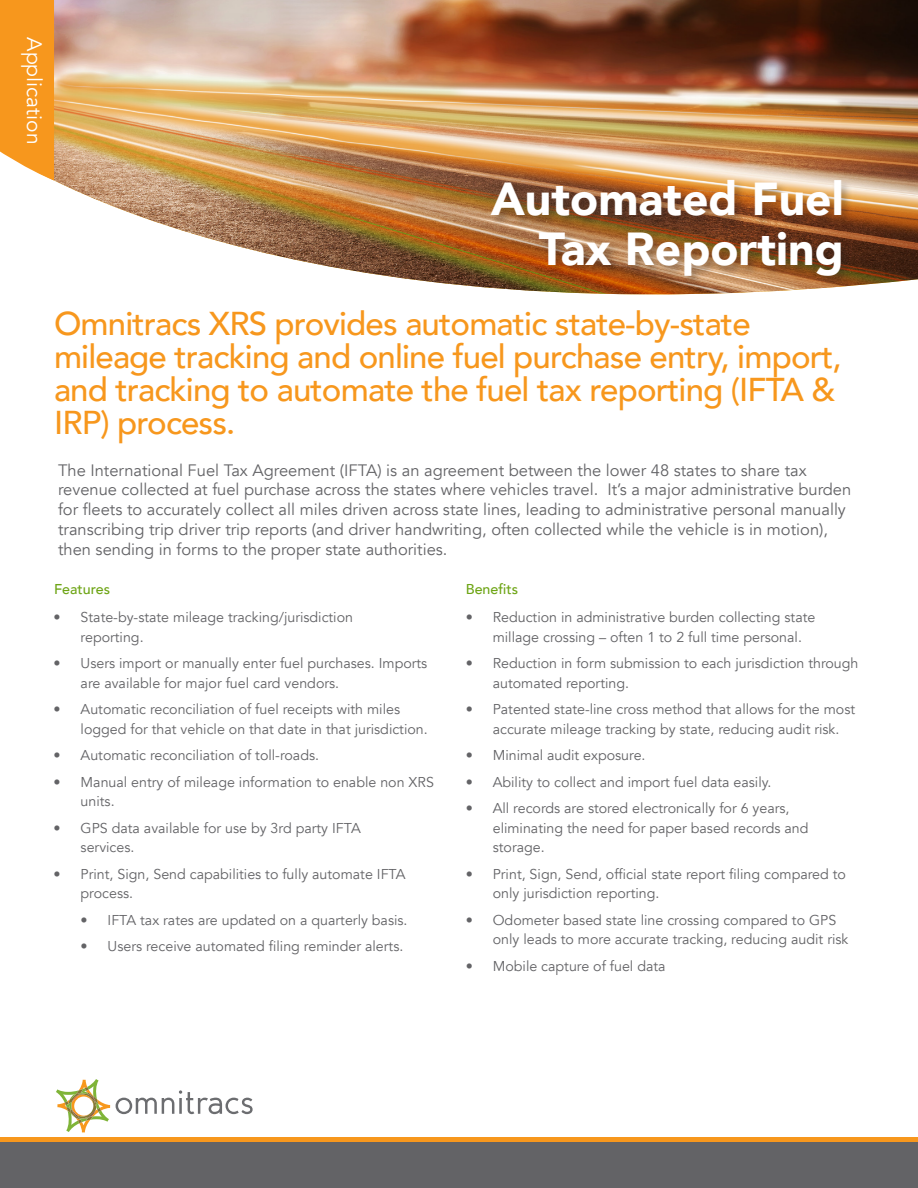
<style>
.page{position:relative;width:918px;height:1188px;background:#fff}
.page>*{position:absolute;margin:0;border:0;box-sizing:border-box;transform-origin:0 0}
.title_value_prop_-_h{font:900 46.2px "Avenir";color:#fff}
.t1{font:500 33px/33px "Avenir";letter-spacing:-.025em;color:#f7971d}
.t2{font:21px "Avenir";color:#fff}
.Intro{font:16.5px/19.8px "Avenir";color:#636366}
.t3{font:14.25px/19.5px "Avenir";color:#636366}
.subhead{font:500 14.25px "Avenir";color:#6ea516}
</style>
<div class="page">
<img style="left:54px;top:0;width:864px;height:295px">
<svg style="left:0;top:0;width:54px;height:181px;background:#f79f2e"></svg>
<div style="left:488px;top:179px;width:365px;height:109px;background:#231f20;opacity:.35"></div>
<svg style="left:116px;top:1090px;width:137px;height:24px"></svg>
<svg style="left:56px;top:1079px;width:54px;height:53px"></svg>
<div style="left:0;top:1137px;width:918px;height:5px;background:#f7971d"></div>
<div style="left:0;top:1142px;width:918px;height:46px;background:#636366"></div>
<p class="t2" style="left:47px;top:37px;width:109px;rotate:90deg">Application</p>
<p class="title_value_prop_-_h" style="left:491px;top:160px;width:355px">Automated Fuel</p>
<p class="title_value_prop_-_h" style="left:539px;top:209px;width:306px">Tax Reporting</p>
<p class="t1" style="left:54px;top:305px;width:789px">Omnitracs XRS provides automatic state-by-state mileage tracking and online fuel purchase entry, import, and tracking to automate the fuel tax reporting (IFTA &amp; IRP) process.</p>
<p class="Intro" style="left:58px;top:460px;width:795px">The International Fuel Tax Agreement (IFTA) is an agreement between the lower 48 states to share tax revenue collected at fuel purchase across the states where vehicles travel. It’s a major administrative burden for fleets to accurately collect all miles driven across state lines, leading to administrative personal manually transcribing trip driver trip reports (and driver handwriting, often collected while the vehicle is in motion), then sending in forms to the proper state authorities.</p>
<p class="subhead" style="left:54px;top:577px;width:57px">Features</p>
<p class="subhead" style="left:466px;top:577px;width:54px">Benefits</p>
<p class="t3" style="left:493px;top:608px;width:324px;text-indent:-27px">• Reduction in administrative burden collecting state millage crossing – often 1 to 2 full time personal.</p>
<p class="t3" style="left:493px;top:654px;width:367px;text-indent:-27px">• Reduction in form submission to each jurisdiction through automated reporting.</p>
<p class="t3" style="left:493px;top:700px;width:364px;text-indent:-27px">• Patented state-line cross method that allows for the most accurate mileage tracking by state, reducing audit risk.</p>
<p class="t3" style="left:466px;top:746px;width:181px">• Minimal audit exposure.</p>
<p class="t3" style="left:466px;top:772px;width:307px">• Ability to collect and import fuel data easily.</p>
<p class="t3" style="left:493px;top:799px;width:317px;text-indent:-27px">• All records are stored electronically for 6 years, eliminating the need for paper based records and storage.</p>
<p class="t3" style="left:493px;top:864px;width:355px;text-indent:-27px">• Print, Sign, Send, official state report filing compared to only jurisdiction reporting.</p>
<p class="t3" style="left:493px;top:910px;width:357px;text-indent:-27px">• Odometer based state line crossing compared to GPS only leads to more accurate tracking, reducing audit risk</p>
<p class="t3" style="left:466px;top:956px;width:201px">• Mobile capture of fuel data</p>
<p class="t3" style="left:81px;top:608px;width:274px;text-indent:-27px">• State-by-state mileage tracking/jurisdiction reporting.</p>
<p class="t3" style="left:81px;top:654px;width:348px;text-indent:-27px">• Users import or manually enter fuel purchases. Imports are available for major fuel card vendors.</p>
<p class="t3" style="left:81px;top:700px;width:349px;text-indent:-27px">• Automatic reconciliation of fuel receipts with miles logged for that vehicle on that date in that jurisdiction.</p>
<p class="t3" style="left:54px;top:746px;width:267px">• Automatic reconciliation of toll-roads.</p>
<p class="t3" style="left:81px;top:772px;width:355px;text-indent:-27px">• Manual entry of mileage information to enable non XRS units.</p>
<p class="t3" style="left:81px;top:818px;width:282px;text-indent:-27px">• GPS data available for use by 3rd party IFTA services.</p>
<p class="t3" style="left:81px;top:864px;width:326px;text-indent:-27px">• Print, Sign, Send capabilities to fully automate IFTA process.</p>
<p class="t3" style="left:81px;top:910px;width:328px">• IFTA tax rates are updated on a quarterly basis.</p>
<p class="t3" style="left:81px;top:937px;width:324px">• Users receive automated filing reminder alerts.</p>
</div>
